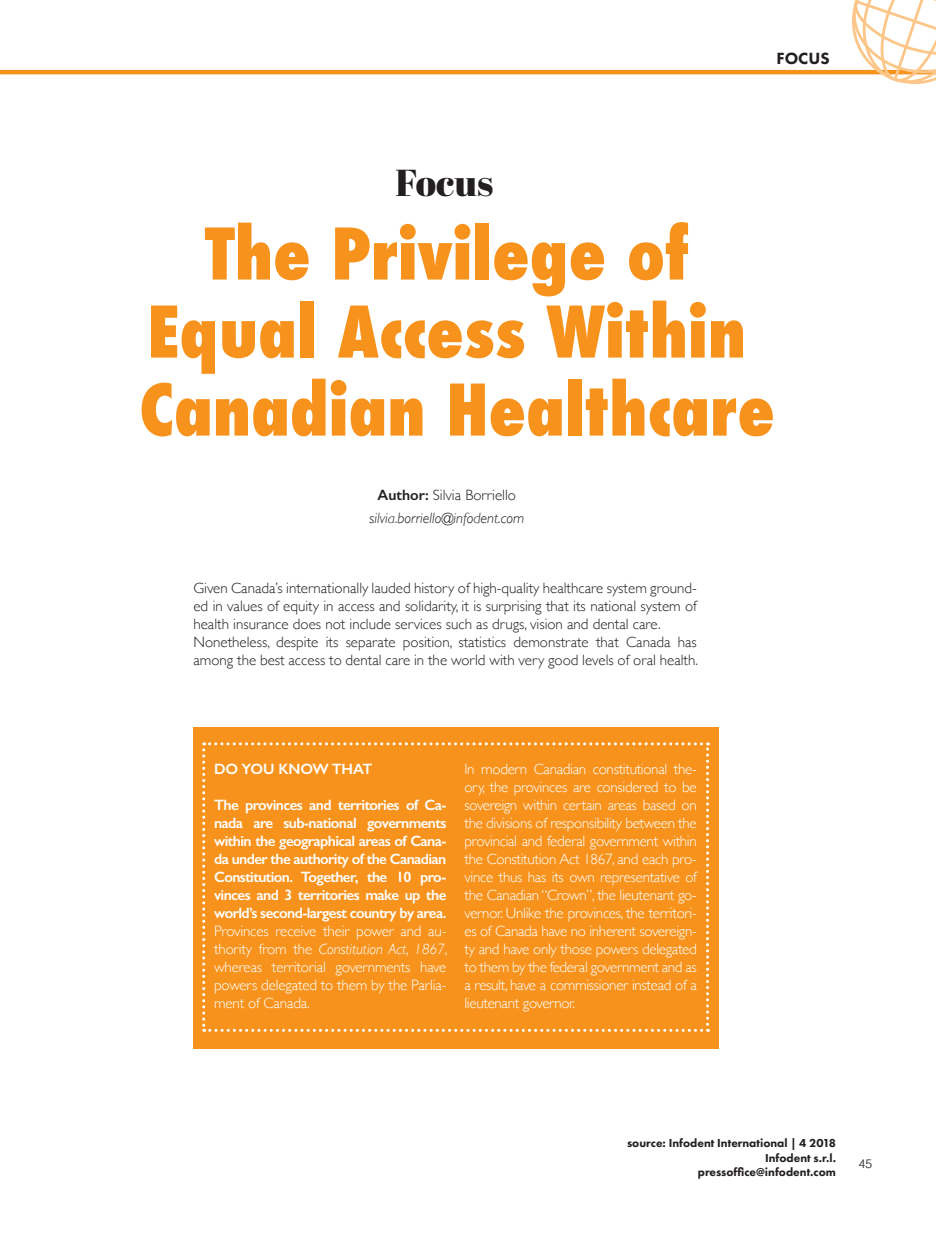
<style>
.page{position:relative;width:936px;height:1234px;background:#fff}
.page>*{position:absolute;margin:0;border:0;box-sizing:border-box;transform-origin:0 0}
.t1{font:800 condensed 69px/78px "Futura";color:#f7931d;text-align:center}
.t2{font:37.5px "Abril Fatface";color:#231f20}
.t3{font:800 16.8px "Futura PT";color:#231f20}
.t4{font:300 15px/18px "Gill Sans";letter-spacing:-.02em;color:#fff;text-align:justify}
.t5{font:300 15px/18px "Gill Sans";color:#231f20}
.t6{font:600 15px/18px "Gill Sans";letter-spacing:-.04em;color:#fff;text-align:justify}
.t7{font:italic 300 15px/22.5px "Gill Sans";color:#231f20;text-align:center}
.t8{font:600 15px "Gill Sans";letter-spacing:-.01em;color:#fff}
.t9{font:800 12px/14.4px "Futura PT";color:#231f20;text-align:right}
.t10{font:300 12px "Helvetica";color:#57585a}
.s1{font-weight:600;font-style:normal}
.s2{font-style:normal}
.s3{font-style:italic}
</style>
<div class="page">
<hr style="left:0;top:70px;width:935px;height:4px;background:#f7931d">
<div style="left:193px;top:726px;width:525px;height:321px;background:#f7931d"></div>
<svg style="left:202px;top:742px;width:507px;height:289px"></svg>
<svg style="left:849px;top:0;width:86px;height:84px"></svg>
<h2 class="t2" style="left:395px;top:157px;width:99px">Focus</h2>
<p class="t3" style="left:776px;top:48px;width:55px">FOCUS</p>
<h1 class="t1" style="left:139px;top:215px;width:637px">The Privilege of<br>Equal Access Within<br>Canadian Healthcare</h1>
<p class="t7" style="left:369px;top:484px;width:157px"><span class="s1">Author:</span> <span class="s2">Silvia Borriello </span>silvia.borriello@infodent.com</p>
<p class="t5" style="left:193px;top:578px;width:506px">Given Canada’s internationally lauded history of high-quality healthcare system ground&shy;ed in values of equity in access and solidarity, it is surprising that its national system of health insurance does not include services such as drugs, vision and dental care.<br>Nonetheless, despite its separate position, statistics demonstrate that Canada has among the best access to dental care in the world with very good levels of oral health.</p>
<p class="t8" style="left:214px;top:760px;width:160px">DO YOU KNOW THAT</p>
<p class="t6" style="left:214px;top:796px;width:234px">The provinces and territories of Ca&shy;nada are sub-national governments within the geographical areas of Cana&shy;da under the authority of the Canadian Constitution. Together, the 10 pro&shy;vinces and 3 territories make up the world’s second-largest country by area.</p>
<p class="t4" style="left:214px;top:921px;width:235px">Provinces receive their power and au&shy;thority from the <span class="s3">Constitution Act</span>, <span class="s3">1867</span>, whereas territorial governments have powers delegated to them by the Parlia&shy;ment of Canada.</p>
<p class="t4" style="left:464px;top:759px;width:234px">In modern Canadian constitutional the&shy;ory, the provinces are considered to be sovereign within certain areas based on the divisions of responsibility between the provincial and federal government within the Constitution Act 1867, and each pro&shy;vince thus has its own representative of the Canadian “Crown”, the lieutenant go&shy;vernor. Unlike the provinces, the territori&shy;es of Canada have no inherent sovereign&shy;ty and have only those powers delegated to them by the federal government and as a result, have a commissioner instead of a lieutenant governor.</p>
<p class="t9" style="left:627px;top:1135px;width:210px">source: Infodent International | 4 2018<br>Infodent s.r.l. pressoffice@infodent.com</p>
<p class="t10" style="left:858px;top:1153px;width:15px">45</p>
</div>
